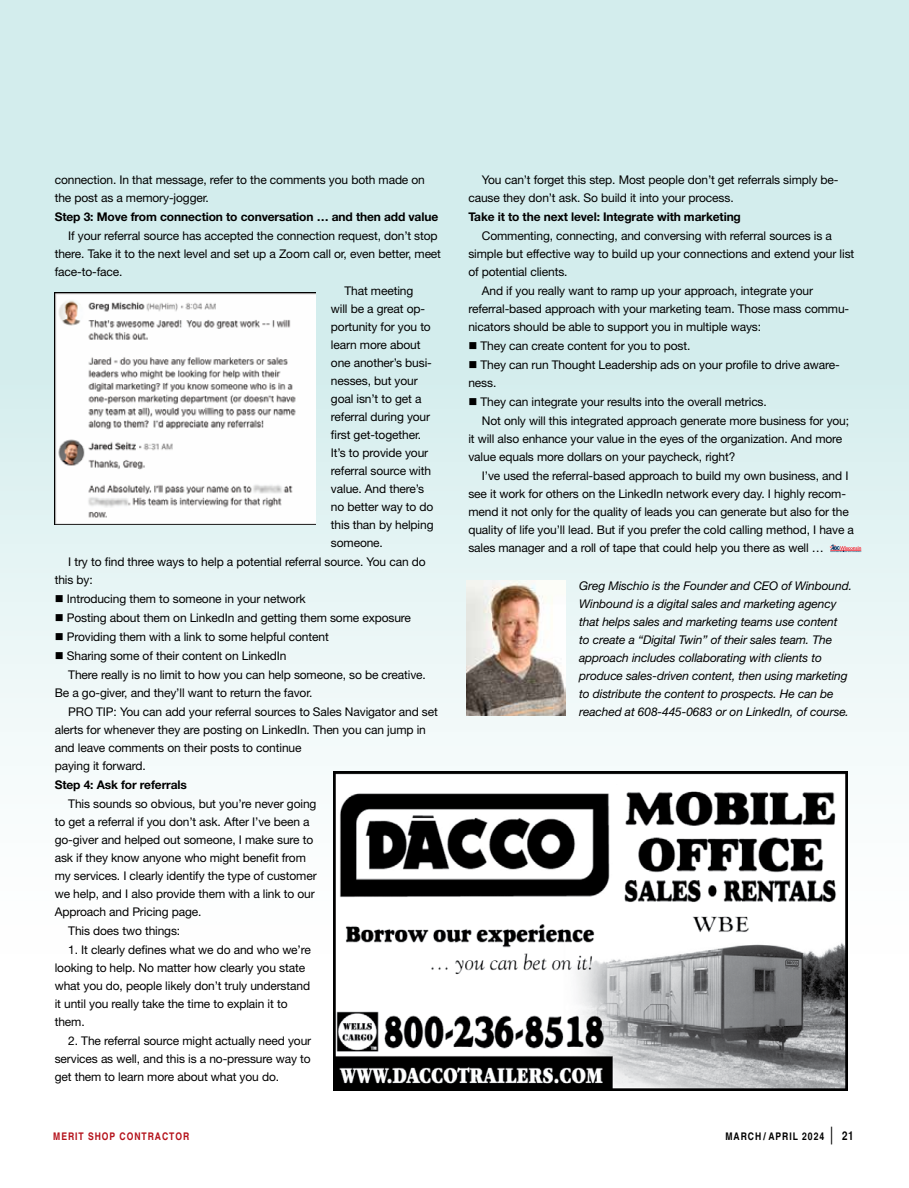
<style>
.page{position:relative;width:909px;height:1188px;background:#fff}
.page>*{position:absolute;margin:0;border:0;box-sizing:border-box;transform-origin:0 0}
.t1{font:12px/18px "Helvetica Neue LT Std";letter-spacing:-.01em;color:#000}
.t2{font:italic 12px/18px "Helvetica Neue LT Std";letter-spacing:-.01em;color:#000}
.t3{font:700 12px "Helvetica Neue LT Std";letter-spacing:-.01em;color:#000}
.t4{font:700 condensed 10.5px "Helvetica";letter-spacing:.09em;color:#b5121b}
.t5{font:700 condensed 10.5px "Helvetica";letter-spacing:.09em;color:#000}
.s1{font-size:17.7px}
.s2{font-size:12px}
</style>
<div class="page">
<div style="left:0;top:0;width:909px;height:1188px;background:linear-gradient(to bottom,#c9e9e9,#fff)"></div>
<img style="left:334px;top:772px;width:514px;height:319px">
<img style="left:54px;top:293px;width:262px;height:231px">
<img style="left:466px;top:580px;width:100px;height:136px">
<svg style="left:829px;top:545px;width:32px;height:7px"></svg>
<p class="t1" style="left:55px;top:171px;width:372px">connection. In that message, refer to the comments you both made on the post as a memory-jogger.</p>
<p class="t3" style="left:55px;top:209px;width:385px">Step 3: Move from connection to conversation … and then add value</p>
<p class="t1" style="left:68px;top:227px;width:371px">If your referral source has accepted the connection request, don’t stop</p>
<p class="t1" style="left:55px;top:245px;width:388px">there. Take it to the next level and set up a Zoom call or, even better, meet</p>
<p class="t1" style="left:55px;top:263px;width:69px">face-to-face.</p>
<p class="t1" style="left:344px;top:282px;width:70px">That meeting</p>
<p class="t1" style="left:331px;top:300px;width:96px">will be a great op-</p>
<p class="t1" style="left:331px;top:318px;width:101px">portunity for you to</p>
<p class="t1" style="left:331px;top:336px;width:91px">learn more about</p>
<p class="t1" style="left:331px;top:354px;width:102px">one another’s busi-</p>
<p class="t1" style="left:331px;top:372px;width:88px">nesses, but your</p>
<p class="t1" style="left:331px;top:390px;width:92px">goal isn’t to get a</p>
<p class="t1" style="left:331px;top:408px;width:101px">referral during your</p>
<p class="t1" style="left:331px;top:426px;width:92px">first get-together.</p>
<p class="t1" style="left:331px;top:444px;width:99px">It’s to provide your</p>
<p class="t1" style="left:331px;top:462px;width:102px">referral source with</p>
<p class="t1" style="left:331px;top:480px;width:95px">value. And there’s</p>
<p class="t1" style="left:331px;top:498px;width:104px">no better way to do</p>
<p class="t1" style="left:331px;top:516px;width:104px">this than by helping</p>
<p class="t1" style="left:331px;top:534px;width:54px">someone.</p>
<p class="t1" style="left:68px;top:553px;width:359px">I try to find three ways to help a potential referral source. You can do</p>
<p class="t1" style="left:55px;top:571px;width:40px">this by:</p>
<p class="t1" style="left:55px;top:590px;width:253px">■ Introducing them to someone in your network</p>
<p class="t1" style="left:55px;top:609px;width:358px">■ Posting about them on LinkedIn and getting them some exposure</p>
<p class="t1" style="left:55px;top:628px;width:276px">■ Providing them with a link to some helpful content</p>
<p class="t1" style="left:55px;top:647px;width:233px">■ Sharing some of their content on LinkedIn</p>
<p class="t1" style="left:68px;top:666px;width:359px">There really is no limit to how you can help someone, so be creative.</p>
<p class="t1" style="left:55px;top:684px;width:259px">Be a go-giver, and they’ll want to return the favor.</p>
<p class="t1" style="left:68px;top:703px;width:371px">PRO TIP: You can add your referral sources to Sales Navigator and set</p>
<p class="t1" style="left:55px;top:721px;width:373px">alerts for whenever they are posting on LinkedIn. Then you can jump in</p>
<p class="t1" style="left:55px;top:739px;width:248px">and leave comments on their posts to continue</p>
<p class="t1" style="left:55px;top:757px;width:93px">paying it forward.</p>
<p class="t3" style="left:55px;top:777px;width:134px">Step 4: Ask for referrals</p>
<p class="t1" style="left:68px;top:795px;width:250px">This sounds so obvious, but you’re never going</p>
<p class="t1" style="left:55px;top:813px;width:256px">to get a referral if you don’t ask. After I’ve been a</p>
<p class="t1" style="left:55px;top:831px;width:260px">go-giver and helped out someone, I make sure to</p>
<p class="t1" style="left:55px;top:849px;width:253px">ask if they know anyone who might benefit from</p>
<p class="t1" style="left:55px;top:867px;width:263px">my services. I clearly identify the type of customer</p>
<p class="t1" style="left:55px;top:885px;width:262px">we help, and I also provide them with a link to our</p>
<p class="t1" style="left:55px;top:903px;width:148px">Approach and Pricing page.</p>
<p class="t1" style="left:68px;top:922px;width:114px">This does two things:</p>
<p class="t1" style="left:55px;top:941px;width:258px;text-indent:14px">1. It clearly defines what we do and who we’re looking to help. No matter how clearly you state what you do, people likely don’t truly understand it until you really take the time to explain it to them.</p>
<p class="t1" style="left:55px;top:1032px;width:258px;text-align:justify;text-indent:14px">2. The referral source might actually need your services as well, and this is a no-pressure way to get them to learn more about what you do.</p>
<p class="t1" style="left:468px;top:171px;width:372px;text-indent:14px">You can’t forget this step. Most people don’t get referrals simply be&shy;cause they don’t ask. So build it into your process.</p>
<p class="t3" style="left:468px;top:209px;width:274px">Take it to the next level: Integrate with marketing</p>
<p class="t1" style="left:482px;top:227px;width:352px">Commenting, connecting, and conversing with referral sources is a</p>
<p class="t1" style="left:468px;top:245px;width:387px">simple but effective way to build up your connections and extend your list</p>
<p class="t1" style="left:468px;top:263px;width:101px">of potential clients.</p>
<p class="t1" style="left:482px;top:282px;width:333px">And if you really want to ramp up your approach, integrate your</p>
<p class="t1" style="left:468px;top:300px;width:382px">referral-based approach with your marketing team. Those mass commu-</p>
<p class="t1" style="left:468px;top:318px;width:294px">nicators should be able to support you in multiple ways:</p>
<p class="t1" style="left:468px;top:337px;width:224px">■ They can create content for you to post.</p>
<p class="t1" style="left:468px;top:356px;width:373px">■ They can run Thought Leadership ads on your profile to drive aware&shy;ness.</p>
<p class="t1" style="left:468px;top:393px;width:300px">■ They can integrate your results into the overall metrics.</p>
<p class="t1" style="left:482px;top:412px;width:369px">Not only will this integrated approach generate more business for you;</p>
<p class="t1" style="left:468px;top:430px;width:375px">it will also enhance your value in the eyes of the organization. And more</p>
<p class="t1" style="left:468px;top:448px;width:269px">value equals more dollars on your paycheck, right?</p>
<p class="t1" style="left:482px;top:467px;width:368px">I’ve used the referral-based approach to build my own business, and I</p>
<p class="t1" style="left:468px;top:485px;width:379px">see it work for others on the LinkedIn network every day. I highly recom-</p>
<p class="t1" style="left:468px;top:503px;width:382px">mend it not only for the quality of leads you can generate but also for the</p>
<p class="t1" style="left:468px;top:521px;width:387px">quality of life you’ll lead. But if you prefer the cold calling method, I have a</p>
<p class="t1" style="left:468px;top:539px;width:357px">sales manager and a roll of tape that could help you there as well …</p>
<p class="t2" style="left:579px;top:577px;width:274px">Greg Mischio is the Founder and CEO of Winbound.<br>Winbound is a digital sales and marketing agency that helps sales and marketing teams use content<br>to create a “Digital Twin” of their sales team. The approach includes collaborating with clients to produce sales-driven content, then using marketing to distribute the content to prospects. He can be reached at 608-445-0683 or on LinkedIn, of course.</p>
<p class="t4" style="left:53px;top:1130px;width:138px">MERIT SHOP CONTRACTOR</p>
<p class="t5" style="left:725px;top:1130px;width:130px">MARCH / APRIL 2024 <span class="s1">|</span> <span class="s2">21</span></p>
</div>
